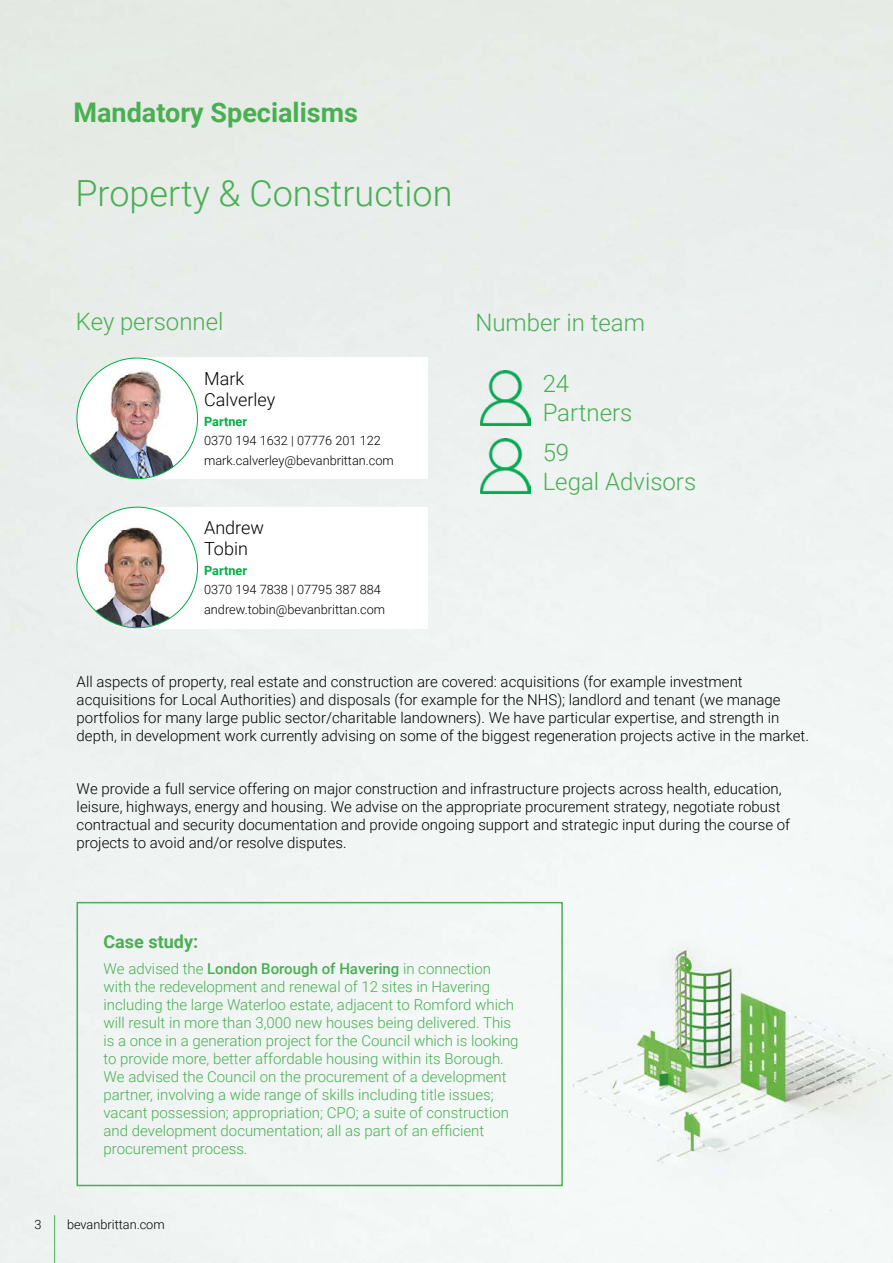
<style>
.page{position:relative;width:893px;height:1263px;background:#fff}
.page>*{position:absolute;margin:0;border:0;box-sizing:border-box;transform-origin:0 0}
.t1{font:300 36px "Roboto";color:#49af53}
.t2{font:700 27px "Roboto";color:#49af53}
.t3{font:300 24px/28.8px "Roboto";color:#49af53}
.t4{font:300 18px/21px "Roboto";color:#000}
.t5{font:700 18px "Roboto";color:#49af53}
.t6{font:300 15px/18px "Roboto";color:#000}
.t7{font:300 15px/18px "Roboto";color:#49af53}
.t8{font:300 12.75px/19.5px "Roboto";color:#000}
.t9{font:700 12.75px "Roboto";color:#00ae43}
.s1{font-weight:500}
</style>
<div class="page">
<img style="left:0;top:1px;width:893px;height:1262px">
<img style="left:481px;top:370px;width:50px;height:55px">
<img style="left:481px;top:438px;width:50px;height:56px">
<hr style="left:54px;top:1215px;width:1px;height:48px;background:#49af53">
<div style="left:136px;top:358px;width:291px;height:121px;background:#fff"></div>
<div style="left:136px;top:507px;width:291px;height:121px;background:#fff"></div>
<img style="left:77px;top:358px;width:121px;height:121px;border-radius:60px">
<img style="left:77px;top:507px;width:121px;height:121px;border-radius:60px">
<div style="left:77px;top:902px;width:486px;height:284px;border:2px solid #49af53"></div>
<h2 class="t2" style="left:73px;top:93px;width:286px">Mandatory Specialisms</h2>
<h1 class="t1" style="left:75px;top:168px;width:378px">Property &amp; Construction</h1>
<h3 class="t3" style="left:76px;top:306px;width:149px">Key personnel</h3>
<p class="t4" style="left:204px;top:367px;width:73px">Mark<br>Calverley</p>
<p class="t9" style="left:204px;top:412px;width:44px">Partner</p>
<p class="t8" style="left:204px;top:430px;width:191px">0370 194 1632 | 07776 201 122 mark.calverley@bevanbrittan.com</p>
<p class="t4" style="left:204px;top:517px;width:62px">Andrew<br>Tobin</p>
<p class="t9" style="left:204px;top:561px;width:44px">Partner</p>
<p class="t8" style="left:204px;top:579px;width:183px">0370 194 7838 | 07795 387 884 andrew.tobin@bevanbrittan.com</p>
<h3 class="t3" style="left:475px;top:307px;width:171px">Number in team</h3>
<h3 class="t3" style="left:543px;top:368px;width:91px">24<br>Partners</h3>
<h3 class="t3" style="left:543px;top:437px;width:155px">59<br>Legal Advisors</h3>
<p class="t6" style="left:77px;top:672px;width:734px">All aspects of property, real estate and construction are covered: acquisitions (for example investment acquisitions for Local Authorities) and disposals (for example for the NHS); landlord and tenant (we manage portfolios for many large public sector/charitable landowners). We have particular expertise, and strength in depth, in development work currently advising on some of the biggest regeneration projects active in the market.</p>
<p class="t6" style="left:77px;top:779px;width:715px">We provide a full service offering on major construction and infrastructure projects across health, education, leisure, highways, energy and housing. We advise on the appropriate procurement strategy, negotiate robust contractual and security documentation and provide ongoing support and strategic input during the course of projects to avoid and/or resolve disputes.</p>
<p class="t5" style="left:104px;top:929px;width:96px">Case study:</p>
<p class="t7" style="left:104px;top:959px;width:417px">We advised the <span class="s1">London Borough of Havering</span> in connection with the redevelopment and renewal of 12 sites in Havering including the large Waterloo estate, adjacent to Romford which will result in more than 3,000 new houses being delivered. This is a once in a generation project for the Council which is looking to provide more, better affordable housing within its Borough.<br>We advised the Council on the procurement of a development partner, involving a wide range of skills including title issues; vacant possession; appropriation; CPO; a suite of construction and development documentation; all as part of an efficient procurement process.</p>
<p class="t8" style="left:34px;top:1214px;width:9px">3</p>
<p class="t8" style="left:67px;top:1214px;width:99px">bevanbrittan.com</p>
</div>
